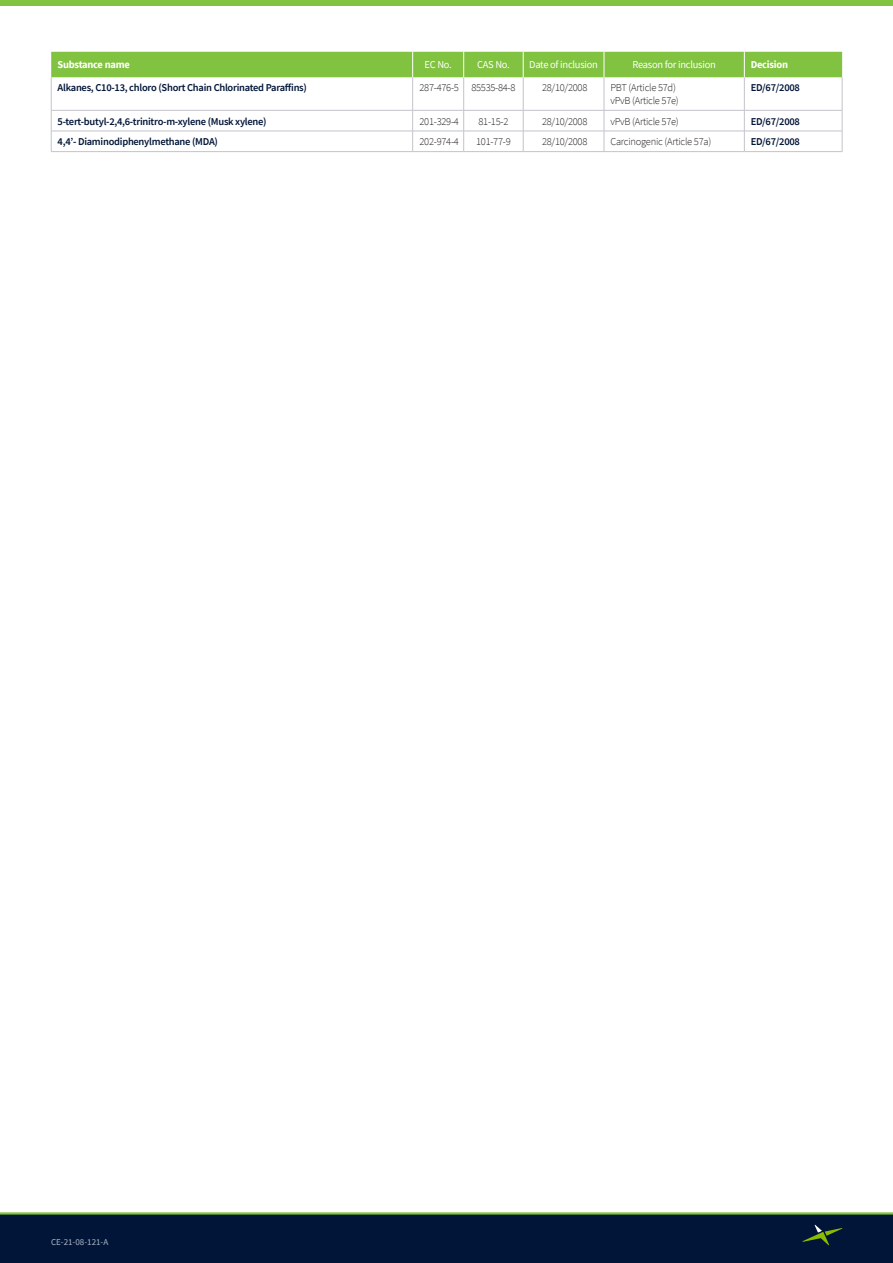
<style>
.page{position:relative;width:893px;height:1263px;background:#fff}
.page>*{position:absolute;margin:0;border:0;box-sizing:border-box;transform-origin:0 0}
.Table-Text-Left-1{font:600 10.5px "Source Sans Pro";letter-spacing:-.025em;color:#001537}
.Table-Text-1_Centere{font:300 10.5px "Source Sans Pro";letter-spacing:-.025em;color:#231f20}
.Table-Text-1{font:300 10.5px "Source Sans Pro";letter-spacing:-.025em;color:#231f20}
.Table_Header_Centere{font:10.5px "Source Sans Pro";letter-spacing:-.025em;color:#fff}
.Table-Text-1-2{font:600 10.5px "Source Sans Pro";letter-spacing:-.025em;color:#001537}
.Table_Header{font:700 10.5px "Source Sans Pro";letter-spacing:-.025em;color:#fff}
.t1{font:9px "Source Sans Pro";color:#adb5c7}
</style>
<div class="page">
<div style="left:0;top:1212px;width:893px;height:51px;background:#001537"></div>
<svg style="left:802px;top:1225px;width:40px;height:20px"></svg>
<div style="left:0;top:0;width:893px;height:6px;background:#81c340"></div>
<hr style="left:51px;top:77px;width:1px;height:33px;background:#c2c4ca">
<hr style="left:412px;top:77px;width:1px;height:33px;background:#c2c4ca">
<hr style="left:463px;top:77px;width:1px;height:33px;background:#c2c4ca">
<hr style="left:523px;top:77px;width:1px;height:33px;background:#c2c4ca">
<hr style="left:604px;top:77px;width:1px;height:33px;background:#c2c4ca">
<hr style="left:744px;top:77px;width:1px;height:33px;background:#c2c4ca">
<hr style="left:842px;top:77px;width:1px;height:33px;background:#c2c4ca">
<hr style="left:51px;top:110px;width:362px;height:1px;background:#c2c4ca">
<hr style="left:413px;top:110px;width:51px;height:1px;background:#c2c4ca">
<hr style="left:464px;top:110px;width:59px;height:1px;background:#c2c4ca">
<hr style="left:523px;top:110px;width:81px;height:1px;background:#c2c4ca">
<hr style="left:604px;top:110px;width:140px;height:1px;background:#c2c4ca">
<hr style="left:744px;top:110px;width:98px;height:1px;background:#c2c4ca">
<hr style="left:51px;top:131px;width:362px;height:1px;background:#c2c4ca">
<svg style="left:51px;top:111px;width:1px;height:40px"></svg>
<hr style="left:413px;top:131px;width:51px;height:1px;background:#c2c4ca">
<svg style="left:412px;top:111px;width:1px;height:40px"></svg>
<hr style="left:464px;top:131px;width:59px;height:1px;background:#c2c4ca">
<svg style="left:463px;top:111px;width:1px;height:40px"></svg>
<hr style="left:523px;top:131px;width:81px;height:1px;background:#c2c4ca">
<svg style="left:523px;top:111px;width:1px;height:40px"></svg>
<hr style="left:604px;top:131px;width:140px;height:1px;background:#c2c4ca">
<svg style="left:604px;top:111px;width:1px;height:40px"></svg>
<hr style="left:744px;top:131px;width:98px;height:1px;background:#c2c4ca">
<svg style="left:744px;top:111px;width:1px;height:40px"></svg>
<svg style="left:842px;top:111px;width:1px;height:40px"></svg>
<hr style="left:51px;top:151px;width:362px;height:1px;background:#c2c4ca">
<hr style="left:413px;top:151px;width:51px;height:1px;background:#c2c4ca">
<hr style="left:464px;top:151px;width:59px;height:1px;background:#c2c4ca">
<hr style="left:523px;top:151px;width:81px;height:1px;background:#c2c4ca">
<hr style="left:604px;top:151px;width:140px;height:1px;background:#c2c4ca">
<hr style="left:744px;top:151px;width:98px;height:1px;background:#c2c4ca">
<div style="left:51px;top:52px;width:791px;height:25px;background:#81c340"></div>
<p class="Table_Header" style="left:58px;top:58px;width:74px">Substance name</p>
<p class="Table_Header_Centere" style="left:424px;top:58px;width:29px">EC No.</p>
<p class="Table_Header_Centere" style="left:477px;top:58px;width:34px">CAS No.</p>
<p class="Table_Header_Centere" style="left:529px;top:58px;width:70px">Date of inclusion</p>
<p class="Table_Header_Centere" style="left:632px;top:58px;width:85px">Reason for inclusion</p>
<p class="Table_Header" style="left:751px;top:58px;width:39px">Decision</p>
<p class="Table-Text-Left-1" style="left:58px;top:81px;width:251px">Alkanes, C10-13, chloro (Short Chain Chlorinated Paraffins)</p>
<p class="Table-Text-1_Centere" style="left:420px;top:81px;width:41px">287-476-5</p>
<p class="Table-Text-1_Centere" style="left:471px;top:81px;width:46px">85535-84-8</p>
<p class="Table-Text-1_Centere" style="left:542px;top:81px;width:47px">28/10/2008</p>
<p class="Table-Text-1" style="left:610px;top:81px;width:67px">PBT (Article 57d)</p>
<p class="Table-Text-1" style="left:610px;top:94px;width:70px">vPvB (Article 57e)</p>
<p class="Table-Text-1-2" style="left:751px;top:81px;width:51px">ED/67/2008</p>
<p class="Table-Text-Left-1" style="left:58px;top:114px;width:211px">5-tert-butyl-2,4,6-trinitro-m-xylene (Musk xylene)</p>
<p class="Table-Text-1_Centere" style="left:420px;top:115px;width:41px">201-329-4</p>
<p class="Table-Text-1_Centere" style="left:478px;top:115px;width:31px">81-15-2</p>
<p class="Table-Text-1_Centere" style="left:542px;top:115px;width:47px">28/10/2008</p>
<p class="Table-Text-1" style="left:610px;top:115px;width:70px">vPvB (Article 57e)</p>
<p class="Table-Text-1-2" style="left:751px;top:114px;width:51px">ED/67/2008</p>
<p class="Table-Text-Left-1" style="left:58px;top:135px;width:162px">4,4’- Diaminodiphenylmethane (MDA)</p>
<p class="Table-Text-1_Centere" style="left:420px;top:135px;width:41px">202-974-4</p>
<p class="Table-Text-1_Centere" style="left:476px;top:135px;width:36px">101-77-9</p>
<p class="Table-Text-1_Centere" style="left:542px;top:135px;width:47px">28/10/2008</p>
<p class="Table-Text-1" style="left:610px;top:135px;width:102px">Carcinogenic (Article 57a)</p>
<p class="Table-Text-1-2" style="left:751px;top:135px;width:51px">ED/67/2008</p>
<p class="t1" style="left:51px;top:1236px;width:59px">CE-21-08-121-A</p>
</div>
